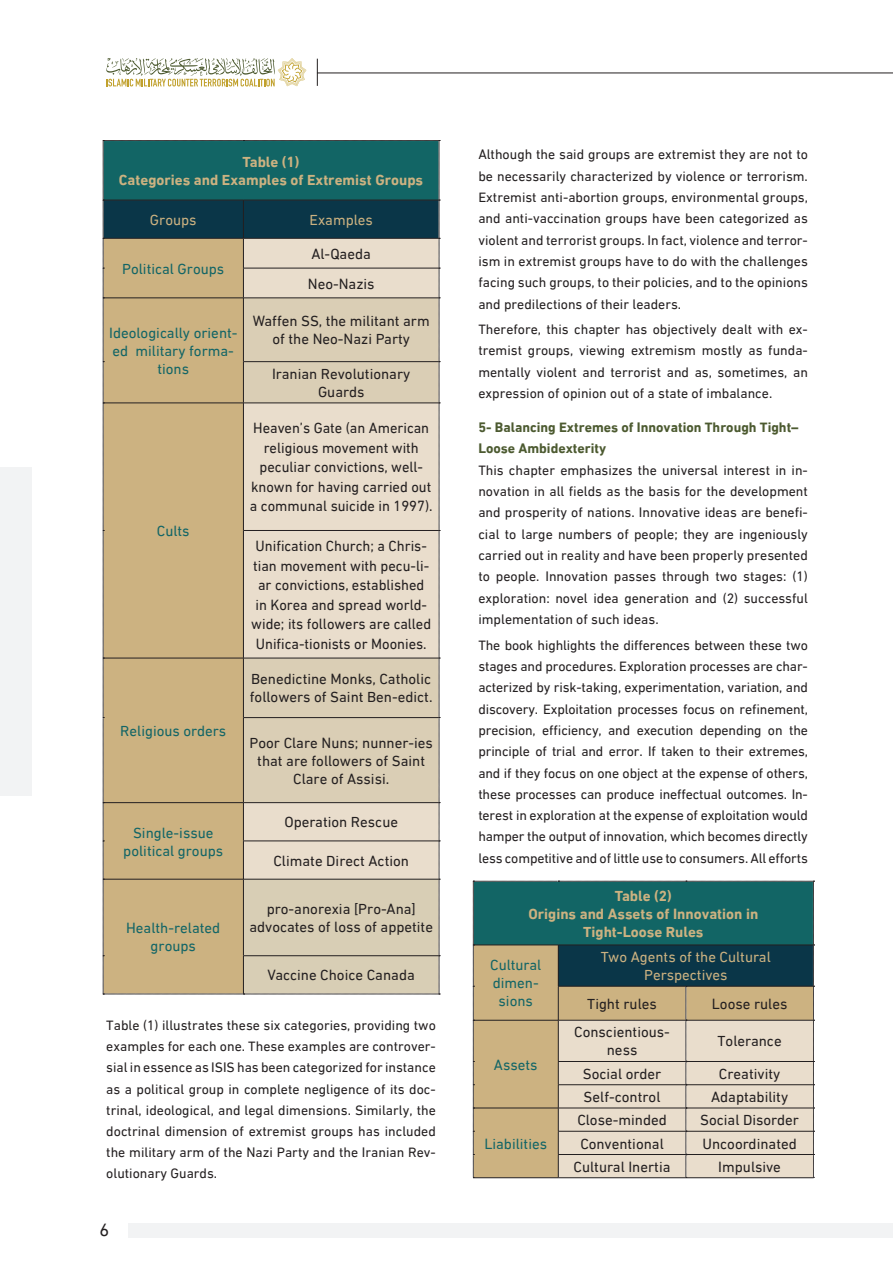
<style>
.page{position:relative;width:893px;height:1263px;background:#fff}
.page>*{position:absolute;margin:0;border:0;box-sizing:border-box;transform-origin:0 0}
.t1{font:18px "DIN Next LTW23";color:#231f20}
.HTML_Preformatted{font:15px/19.5px "DIN Next LTW23";color:#231f20;text-align:center}
.HTML_Preformatted-2{font:15px/18px "DIN Next LTW23";color:#126566;text-align:center}
.HTML_Preformatted-3{font:700 15px/18px "DIN Next LTW23";color:#ccb281;text-align:center}
.HTML_Preformatted-4{font:15px/18px "DIN Next LTW23";color:#ccb281;text-align:center}
.t2{font:13.95px/21.3px "DIN Next LTW23";color:#231f20;text-align:justify}
.t3{font:13.95px/21.3px "DIN Next LTW23 Bold 2";color:#4c5a30}
</style>
<div class="page">
<svg style="left:106px;top:58px;width:200px;height:28px"></svg>
<hr style="left:317px;top:73px;width:576px;height:1px;background:#231f20">
<svg style="left:317px;top:59px;width:1px;height:27px"></svg>
<div style="left:0;top:467px;width:32px;height:328px;background:#f2f3f4"></div>
<div style="left:128px;top:1223px;width:765px;height:15px;background:#f2f3f4"></div>
<svg style="left:103px;top:140px;width:337px;height:855px;background:#beb69b"></svg>
<svg style="left:473px;top:881px;width:341px;height:297px;background:#97a18f"></svg>
<hr style="left:558px;top:1061px;width:128px;height:1px;background:#231f20">
<hr style="left:686px;top:1061px;width:127px;height:1px;background:#231f20">
<hr style="left:558px;top:1084px;width:128px;height:1px;background:#231f20">
<hr style="left:686px;top:1084px;width:127px;height:1px;background:#231f20">
<hr style="left:558px;top:1108px;width:128px;height:1px;background:#231f20">
<hr style="left:686px;top:1108px;width:127px;height:1px;background:#231f20">
<hr style="left:558px;top:1131px;width:128px;height:1px;background:#231f20">
<hr style="left:686px;top:1131px;width:127px;height:1px;background:#231f20">
<hr style="left:558px;top:1154px;width:128px;height:1px;background:#231f20">
<hr style="left:686px;top:1154px;width:127px;height:1px;background:#231f20">
<hr style="left:558px;top:1177px;width:128px;height:1px;background:#231f20">
<hr style="left:686px;top:1177px;width:128px;height:1px;background:#231f20">
<p class="HTML_Preformatted-3" style="left:242px;top:153px;width:59px">Table (1)</p>
<p class="HTML_Preformatted-3" style="left:119px;top:171px;width:306px">Categories and Examples of Extremist Groups</p>
<p class="HTML_Preformatted-4" style="left:150px;top:211px;width:48px">Groups</p>
<p class="HTML_Preformatted-4" style="left:310px;top:211px;width:65px">Examples</p>
<p class="HTML_Preformatted-2" style="left:122px;top:260px;width:103px">Political Groups</p>
<p class="HTML_Preformatted" style="left:312px;top:244px;width:61px">Al-Qaeda</p>
<p class="HTML_Preformatted" style="left:308px;top:274px;width:68px">Neo-Nazis</p>
<p class="HTML_Preformatted-2" style="left:109px;top:324px;width:130px">Ideologically orient&shy;ed military forma&shy;tions</p>
<p class="HTML_Preformatted" style="left:253px;top:312px;width:179px;line-height:18px">Waffen SS, the militant arm of the Neo-Nazi Party</p>
<p class="HTML_Preformatted" style="left:272px;top:365px;width:140px;line-height:18px">Iranian Revolutionary<br>Guards</p>
<p class="HTML_Preformatted-2" style="left:157px;top:522px;width:34px">Cults</p>
<p class="HTML_Preformatted-2" style="left:120px;top:722px;width:107px">Religious orders</p>
<p class="HTML_Preformatted-2" style="left:123px;top:823px;width:101px">Single-issue political groups</p>
<p class="HTML_Preformatted-2" style="left:126px;top:919px;width:96px">Health-related groups</p>
<p class="HTML_Preformatted" style="left:250px;top:418px;width:184px">Heaven’s Gate (an American religious movement with peculiar convictions, well&shy;known for having carried out a communal suicide in 1997).</p>
<p class="HTML_Preformatted" style="left:251px;top:536px;width:181px">Unification Church; a Chris&shy;tian movement with pecu-li&shy;ar convictions, established in Korea and spread world&shy;wide; its followers are called<br>Unifica-tionists or Moonies.</p>
<p class="HTML_Preformatted" style="left:250px;top:670px;width:184px;line-height:18px;text-align:left">Benedictine Monks, Catholic followers of Saint Ben-edict.</p>
<p class="HTML_Preformatted" style="left:250px;top:733px;width:185px;line-height:18px">Poor Clare Nuns; nunner-ies that are followers of Saint<br>Clare of Assisi.</p>
<p class="HTML_Preformatted" style="left:284px;top:812px;width:115px">Operation Rescue</p>
<p class="HTML_Preformatted" style="left:273px;top:851px;width:137px">Climate Direct Action</p>
<p class="HTML_Preformatted" style="left:249px;top:900px;width:185px;line-height:18px">pro-anorexia [Pro-Ana] advocates of loss of appetite</p>
<p class="HTML_Preformatted" style="left:268px;top:965px;width:149px">Vaccine Choice Canada</p>
<p class="t2" style="left:106px;top:1015px;width:331px">Table (1) illustrates these six categories, providing two examples for each one. These examples are controver&shy;sial in essence as ISIS has been categorized for instance as a political group in complete negligence of its doc&shy;trinal, ideological, and legal dimensions. Similarly, the doctrinal dimension of extremist groups has included the military arm of the Nazi Party and the Iranian Rev&shy;olutionary Guards.</p>
<p class="t1" style="left:99px;top:1219px;width:11px">6</p>
<p class="t2" style="left:478px;top:144px;width:331px">Although the said groups are extremist they are not to be necessarily characterized by violence or terrorism.<br>Extremist anti-abortion groups, environmental groups, and anti-vaccination groups have been categorized as violent and terrorist groups. In fact, violence and terror&shy;ism in extremist groups have to do with the challenges facing such groups, to their policies, and to the opinions and predilections of their leaders.</p>
<p class="t2" style="left:478px;top:319px;width:331px">Therefore, this chapter has objectively dealt with ex&shy;tremist groups, viewing extremism mostly as funda&shy;mentally violent and terrorist and as, sometimes, an expression of opinion out of a state of imbalance.</p>
<p class="t3" style="left:478px;top:417px;width:322px">5- Balancing Extremes of Innovation Through Tight–<br>Loose Ambidexterity</p>
<p class="t2" style="left:478px;top:459px;width:331px">This chapter emphasizes the universal interest in in&shy;novation in all fields as the basis for the development and prosperity of nations. Innovative ideas are benefi&shy;cial to large numbers of people; they are ingeniously carried out in reality and have been properly presented to people. Innovation passes through two stages: (1) exploration: novel idea generation and (2) successful implementation of such ideas.</p>
<p class="t2" style="left:478px;top:634px;width:331px">The book highlights the differences between these two stages and procedures. Exploration processes are char&shy;acterized by risk-taking, experimentation, variation, and discovery. Exploitation processes focus on refinement, precision, efficiency, and execution depending on the principle of trial and error. If taken to their extremes, and if they focus on one object at the expense of others, these processes can produce ineffectual outcomes. In&shy;terest in exploration at the expense of exploitation would hamper the output of innovation, which becomes directly less competitive and of little use to consumers. All efforts</p>
<p class="HTML_Preformatted-3" style="left:615px;top:886px;width:59px">Table (2)</p>
<p class="HTML_Preformatted-3" style="left:528px;top:904px;width:231px">Origins and Assets of Innovation in<br>Tight-Loose Rules</p>
<p class="HTML_Preformatted-2" style="left:490px;top:956px;width:53px">Cultural dimen&shy;sions</p>
<p class="HTML_Preformatted-4" style="left:601px;top:948px;width:171px">Two Agents of the Cultural<br>Perspectives</p>
<p class="HTML_Preformatted" style="left:587px;top:994px;width:71px">Tight rules</p>
<p class="HTML_Preformatted" style="left:712px;top:994px;width:77px">Loose rules</p>
<p class="HTML_Preformatted-2" style="left:494px;top:1055px;width:45px">Assets</p>
<p class="HTML_Preformatted-2" style="left:484px;top:1134px;width:64px">Liabilities</p>
<p class="HTML_Preformatted" style="left:574px;top:1023px;width:97px;line-height:18px">Conscientious&shy;ness</p>
<p class="HTML_Preformatted" style="left:718px;top:1031px;width:66px">Tolerance</p>
<p class="HTML_Preformatted" style="left:583px;top:1064px;width:80px">Social order</p>
<p class="HTML_Preformatted" style="left:719px;top:1064px;width:63px">Creativity</p>
<p class="HTML_Preformatted" style="left:584px;top:1087px;width:78px">Self-control</p>
<p class="HTML_Preformatted" style="left:711px;top:1087px;width:79px">Adaptability</p>
<p class="HTML_Preformatted" style="left:577px;top:1110px;width:91px">Close-minded</p>
<p class="HTML_Preformatted" style="left:700px;top:1110px;width:100px">Social Disorder</p>
<p class="HTML_Preformatted" style="left:580px;top:1133px;width:85px">Conventional</p>
<p class="HTML_Preformatted" style="left:702px;top:1133px;width:96px">Uncoordinated</p>
<p class="HTML_Preformatted" style="left:574px;top:1157px;width:98px">Cultural Inertia</p>
<p class="HTML_Preformatted" style="left:718px;top:1157px;width:64px">Impulsive</p>
</div>
